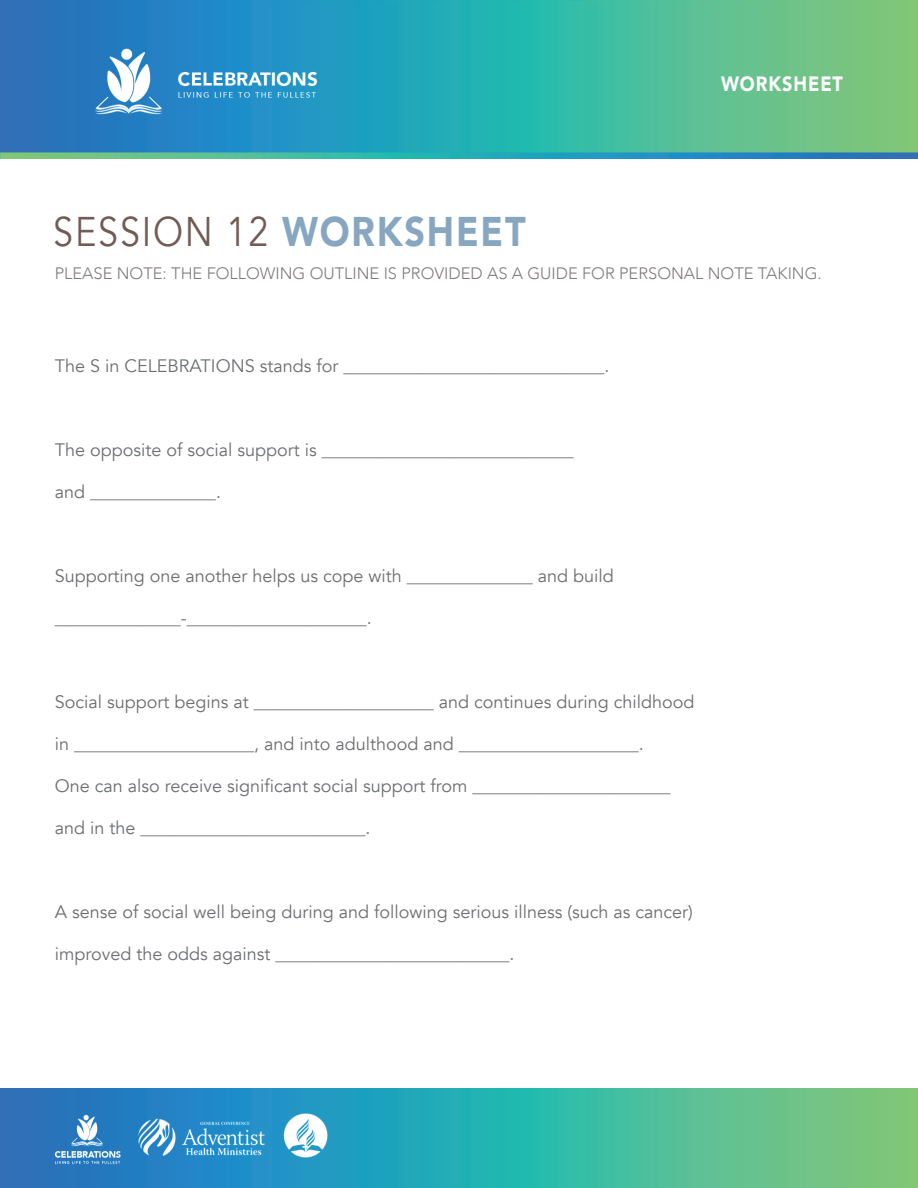
<style>
.page{position:relative;width:918px;height:1188px;background:#fff}
.page>*{position:absolute;margin:0;border:0;box-sizing:border-box;transform-origin:0 0}
.t1{font:41.4px "Avenir";letter-spacing:.05em;color:#725b54;scale:.87 1}
.t2{font:900 20.7px "Avenir";letter-spacing:.05em;color:#fff;scale:.87 1}
.t3{font:18px "Avenir";color:#6d6e71}
.t4{font:300 16.5px "Avenir";color:#7f7a7d}
.s1{font-weight:900;color:#87a7c1}
</style>
<div class="page">
<img style="left:0;top:1089px;width:918px;height:99px">
<img style="left:0;top:0;width:918px;height:158px">
<h1 class="t1" style="left:53px;top:214px;width:545px">SESSION 12 <span class="s1">WORKSHEET</span></h1>
<p class="t2" style="left:721px;top:75px;width:142px">WORKSHEET</p>
<p class="t4" style="left:55px;top:267px;width:769px">PLEASE NOTE: THE FOLLOWING OUTLINE IS PROVIDED AS A GUIDE FOR PERSONAL NOTE TAKING.</p>
<p class="t3" style="left:55px;top:355px;width:556px">The S in CELEBRATIONS stands for _____________________________.</p>
<p class="t3" style="left:55px;top:439px;width:520px">The opposite of social support is ____________________________</p>
<p class="t3" style="left:55px;top:481px;width:168px">and ______________.</p>
<p class="t3" style="left:55px;top:565px;width:561px">Supporting one another helps us cope with ______________ and build</p>
<p class="t3" style="left:55px;top:607px;width:318px">______________-____________________.</p>
<p class="t3" style="left:55px;top:691px;width:641px">Social support begins at ____________________ and continues during childhood</p>
<p class="t3" style="left:55px;top:733px;width:591px">in ____________________, and into adulthood and ____________________.</p>
<p class="t3" style="left:55px;top:775px;width:617px">One can also receive significant social support from ______________________</p>
<p class="t3" style="left:55px;top:817px;width:317px">and in the _________________________.</p>
<p class="t3" style="left:55px;top:904px;width:640px">A sense of social well being during and following serious illness (such as cancer)</p>
<p class="t3" style="left:55px;top:943px;width:461px">improved the odds against __________________________.</p>
</div>
